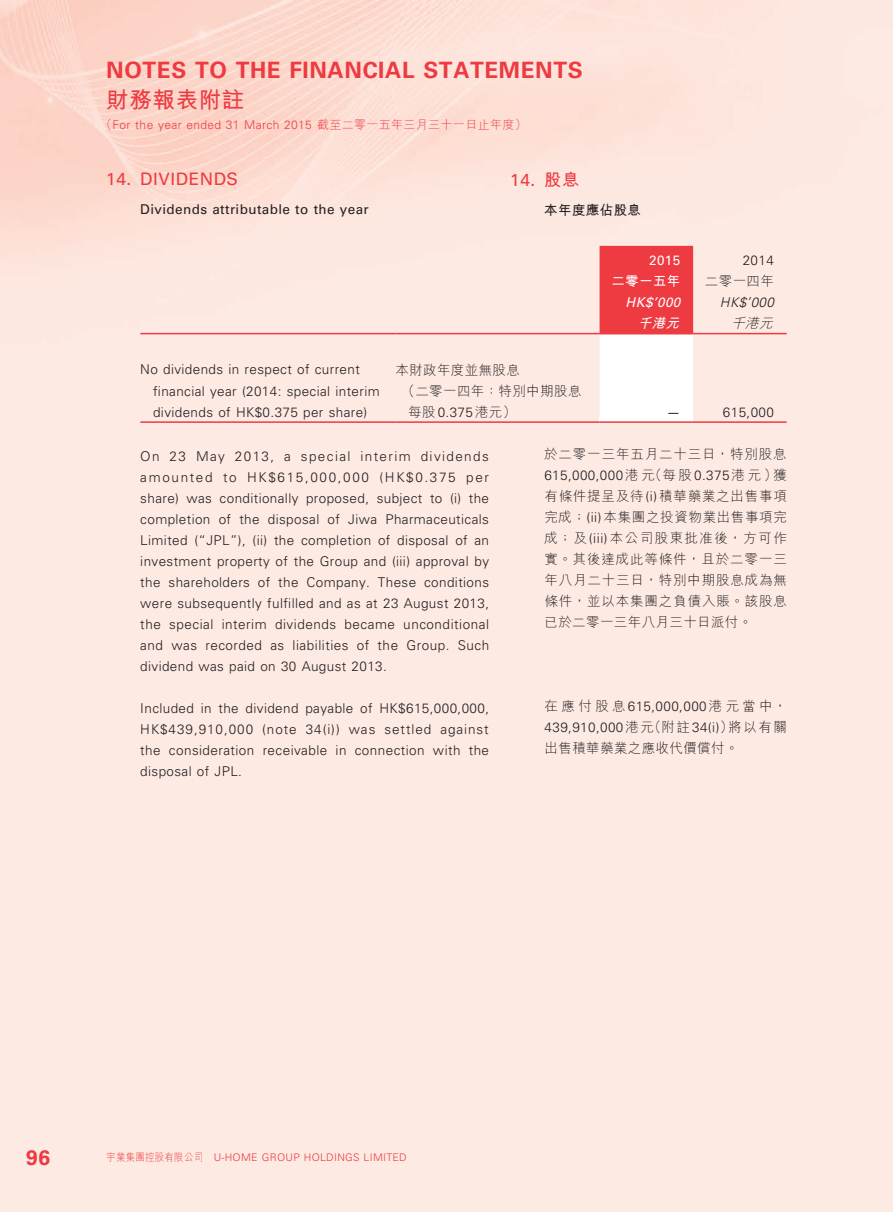
<style>
.page{position:relative;width:893px;height:1212px;background:#fff}
.page>*{position:absolute;margin:0;border:0;box-sizing:border-box;transform-origin:0 0}
.t1{font:700 22.5px "Univers";letter-spacing:.03em;color:#ee3a41}
.t2{font:700 22.5px "M Hei HK";letter-spacing:.03em;color:#ee3a41}
.t3{font:700 21px "Univers";color:#ee3a41}
.t4{font:17.25px "Univers";color:#ee3a41}
.t5{font:300 13.5px/21px "Univers";letter-spacing:.03em;color:#231f20}
.t6{font:300 13.5px/21px "M Hei HK";letter-spacing:.03em;color:#231f20;text-align:justify}
.t7{font:13.5px "Univers";letter-spacing:.03em;color:#231f20}
.t8{font:300 13.5px "M Hei HK";letter-spacing:.06em;color:#231f20}
.t9{font:700 13.5px "M Hei HK";letter-spacing:.03em;color:#231f20}
.t10{font:italic 13.5px "Univers";color:#fff}
.t11{font:italic 300 13.5px "Univers";color:#231f20}
.t12{font:700 13.5px "M Hei HK";letter-spacing:.03em;color:#fff}
.t13{font:13.5px "Univers";color:#fff}
.t14{font:italic 700 13.5px "M Hei HK";color:#fff}
.t15{font:italic 300 13.5px "M Hei HK";color:#231f20}
.t16{font:300 12px "Univers";letter-spacing:.03em;color:#ee3a41}
.t17{font:300 10.5px "Univers";letter-spacing:.03em;color:#ee3a41}
.s1{font-family:"M Hei HK"}
.s2{font-family:"M Hei HK";font-weight:700}
.s3{font-family:"Univers"}
</style>
<div class="page">
<div style="left:600px;top:246px;width:93px;height:89px;background:#ee3a41"></div>
<hr style="left:140px;top:333px;width:255px;height:1px;background:#ee3a41">
<hr style="left:395px;top:333px;width:205px;height:1px;background:#ee3a41">
<hr style="left:600px;top:333px;width:93px;height:1px;background:#ee3a41">
<hr style="left:693px;top:333px;width:94px;height:1px;background:#ee3a41">
<hr style="left:140px;top:421px;width:255px;height:2px;background:#ee3a41">
<hr style="left:395px;top:421px;width:205px;height:2px;background:#ee3a41">
<hr style="left:600px;top:421px;width:93px;height:2px;background:#ee3a41">
<hr style="left:693px;top:421px;width:94px;height:2px;background:#ee3a41">
<h1 class="t1" style="left:106px;top:57px;width:478px">NOTES TO THE FINANCIAL STATEMENTS</h1>
<h1 class="t2" style="left:106px;top:83px;width:140px">財務報表附註</h1>
<p class="t16" style="left:100px;top:117px;width:428px"><span class="s1">（</span>For the year ended 31 March 2015 <span class="s1">截至二零一五年三月三十一日止年度）</span></p>
<p class="t4" style="left:106px;top:169px;width:36px">14. DIVIDE</p>
<p class="t4" style="left:200px;top:169px;width:26px">NDS</p>
<p class="t7" style="left:140px;top:202px;width:230px">Dividends attributable to the year</p>
<p class="t4" style="left:510px;top:169px;width:71px">14. <span class="s2">股息</span></p>
<p class="t9" style="left:544px;top:200px;width:98px">本年度應佔股息</p>
<p class="t13" style="left:649px;top:252px;width:33px">2015</p>
<p class="t5" style="left:743px;top:250px;width:33px">2014</p>
<p class="t12" style="left:611px;top:271px;width:71px">二零一五年</p>
<p class="t6" style="left:705px;top:270px;width:71px">二零一四年</p>
<p class="t10" style="left:626px;top:294px;width:56px">HK$’000</p>
<p class="t11" style="left:720px;top:294px;width:56px">HK$’000</p>
<p class="t14" style="left:638px;top:313px;width:47px">千港元</p>
<p class="t15" style="left:731px;top:314px;width:48px">千港元</p>
<p class="t5" style="left:153px;top:359px;width:228px;text-indent:-13px">No dividends in respect of current financial year (2014: special interim dividends of HK$0.375 per share)</p>
<p class="t6" style="left:395px;top:359px;width:126px">本財政年度並無股息</p>
<p class="t6" style="left:401px;top:380px;width:182px">（二零一四年：特別中期股息</p>
<p class="t6" style="left:408px;top:401px;width:110px">每股<span class="s3">0.375</span>港元）</p>
<p class="t7" style="left:667px;top:404px;width:15px">—</p>
<p class="t5" style="left:723px;top:401px;width:53px">615,000</p>
<p class="t5" style="left:140px;top:446px;width:350px;text-align:justify">On 23 May 2013, a special interim dividends amounted to HK$615,000,000 (HK$0.375 per share) was conditionally proposed, subject to (i) the completion of the disposal of Jiwa Pharmaceuticals Limited (“JPL”), (ii) the completion of disposal of an investment property of the Group and (iii) approval by the shareholders of the Company. These conditions were subsequently fulfilled and as at 23 August 2013, the special interim dividends became unconditional and was recorded as liabilities of the Group. Such dividend was paid on 30 August 2013.</p>
<p class="t5" style="left:140px;top:698px;width:350px;text-align:justify">Included in the dividend payable of HK$615,000,000, HK$439,910,000 (note 34(i)) was settled against the consideration receivable in connection with the disposal of JPL.</p>
<p class="t8" style="left:544px;top:445px;width:244px">於二零一三年五月二十三日，特別股息</p>
<p class="t5" style="left:544px;top:465px;width:244px">615,000,000<span class="s1">港元（每股</span>0.375<span class="s1">港元）獲</span></p>
<p class="t6" style="left:544px;top:485px;width:244px">有條件提呈及待<span class="s3">(i)</span>積華藥業之出售事項完成；<span class="s3">(ii)</span>本集團之投資物業出售事項完成；及<span class="s3">(iii)</span>本公司股東批准後，方可作實。其後達成此等條件，且於二零一三年八月二十三日，特別中期股息成為無條件，並以本集團之負債入賬。該股息已於二零一三年八月三十日派付。</p>
<p class="t5" style="left:545px;top:696px;width:244px"><span class="s1">在應付股息</span>615,000,000<span class="s1">港元當中，<br></span>439,910,000<span class="s1">港元（附註</span>34(i)<span class="s1">）將以有關</span></p>
<p class="t6" style="left:545px;top:737px;width:195px">出售積華藥業之應收代價償付。</p>
<h2 class="t3" style="left:26px;top:1145px;width:25px">96</h2>
<p class="t17" style="left:106px;top:1151px;width:302px"><span class="s1">宇業集團控股有限公司</span> U-HOME GROUP HOLDINGS LIMITED</p>
</div>
